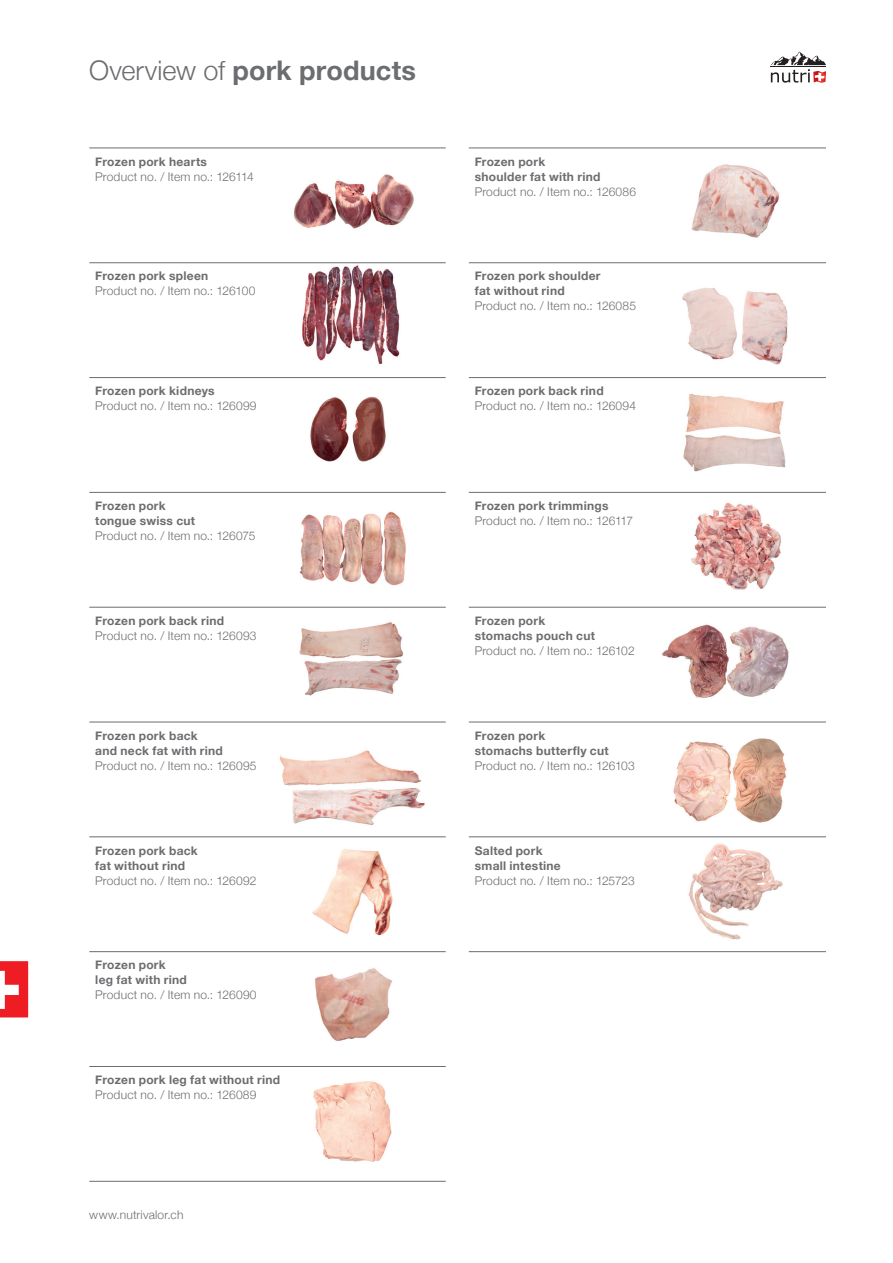
<style>
.page{position:relative;width:893px;height:1263px;background:#fff}
.page>*{position:absolute;margin:0;border:0;box-sizing:border-box;transform-origin:0 0}
.t1{font:700 27px "Helvetica Neue";letter-spacing:.005em;color:#6c6d70}
.t2{font:300 12px "Helvetica Neue";letter-spacing:.015em;color:#6c6d70}
.t3{font:700 12px/15px "Helvetica Neue";letter-spacing:.02em;color:#6c6d70}
.s1{font-weight:300}
</style>
<div class="page">
<img style="left:293px;top:174px;width:121px;height:55px">
<img style="left:312px;top:849px;width:81px;height:87px">
<img style="left:315px;top:968px;width:77px;height:74px">
<img style="left:313px;top:1081px;width:79px;height:81px">
<img style="left:691px;top:164px;width:89px;height:74px">
<img style="left:682px;top:288px;width:106px;height:77px">
<img style="left:683px;top:394px;width:103px;height:78px">
<img style="left:691px;top:503px;width:90px;height:87px">
<img style="left:299px;top:511px;width:107px;height:75px">
<img style="left:299px;top:622px;width:104px;height:74px">
<img style="left:279px;top:750px;width:146px;height:75px">
<img style="left:300px;top:263px;width:101px;height:102px">
<img style="left:310px;top:396px;width:76px;height:66px">
<img style="left:662px;top:624px;width:127px;height:74px">
<img style="left:673px;top:738px;width:114px;height:85px">
<img style="left:688px;top:843px;width:95px;height:97px">
<svg style="left:0;top:961px;width:28px;height:56px"></svg>
<svg style="left:771px;top:52px;width:55px;height:31px"></svg>
<hr style="left:89px;top:148px;width:357px;height:1px;background:#6c6d70">
<hr style="left:469px;top:148px;width:357px;height:1px;background:#6c6d70">
<hr style="left:89px;top:262px;width:357px;height:1px;background:#6c6d70">
<hr style="left:469px;top:262px;width:357px;height:1px;background:#6c6d70">
<hr style="left:89px;top:492px;width:357px;height:1px;background:#6c6d70">
<hr style="left:469px;top:492px;width:357px;height:1px;background:#6c6d70">
<hr style="left:89px;top:607px;width:357px;height:1px;background:#6c6d70">
<hr style="left:469px;top:607px;width:357px;height:1px;background:#6c6d70">
<hr style="left:89px;top:722px;width:357px;height:1px;background:#6c6d70">
<hr style="left:469px;top:722px;width:357px;height:1px;background:#6c6d70">
<hr style="left:89px;top:836px;width:357px;height:1px;background:#6c6d70">
<hr style="left:469px;top:836px;width:357px;height:1px;background:#6c6d70">
<hr style="left:469px;top:951px;width:357px;height:1px;background:#6c6d70">
<hr style="left:89px;top:377px;width:357px;height:1px;background:#6c6d70">
<hr style="left:89px;top:1181px;width:357px;height:1px;background:#6c6d70">
<hr style="left:469px;top:377px;width:357px;height:1px;background:#6c6d70">
<hr style="left:89px;top:951px;width:357px;height:1px;background:#6c6d70">
<hr style="left:89px;top:1066px;width:357px;height:1px;background:#6c6d70">
<h1 class="t1" style="left:89px;top:49px;width:328px"><span class="s1">Overview of</span> pork products</h1>
<p class="t3" style="left:95px;top:154px;width:113px">Frozen pork hearts</p>
<p class="t2" style="left:95px;top:167px;width:160px">Product no. / Item no.: 126114</p>
<p class="t3" style="left:95px;top:269px;width:115px">Frozen pork spleen</p>
<p class="t2" style="left:95px;top:281px;width:162px">Product no. / Item no.: 126100</p>
<p class="t3" style="left:95px;top:384px;width:121px">Frozen pork kidneys</p>
<p class="t2" style="left:95px;top:396px;width:163px">Product no. / Item no.: 126099</p>
<p class="t3" style="left:95px;top:499px;width:101px">Frozen pork tongue swiss cut</p>
<p class="t2" style="left:95px;top:526px;width:162px">Product no. / Item no.: 126075</p>
<p class="t3" style="left:95px;top:613px;width:130px">Frozen pork back rind</p>
<p class="t2" style="left:95px;top:626px;width:163px">Product no. / Item no.: 126093</p>
<p class="t3" style="left:95px;top:728px;width:129px">Frozen pork back<br>and neck fat with rind</p>
<p class="t2" style="left:95px;top:756px;width:163px">Product no. / Item no.: 126095</p>
<p class="t3" style="left:95px;top:843px;width:104px">Frozen pork back fat without rind</p>
<p class="t2" style="left:95px;top:870px;width:163px">Product no. / Item no.: 126092</p>
<p class="t3" style="left:95px;top:958px;width:93px">Frozen pork<br>leg fat with rind</p>
<p class="t2" style="left:95px;top:985px;width:163px">Product no. / Item no.: 126090</p>
<p class="t3" style="left:95px;top:1073px;width:186px">Frozen pork leg fat without rind</p>
<p class="t2" style="left:95px;top:1085px;width:163px">Product no. / Item no.: 126089</p>
<p class="t2" style="left:89px;top:1205px;width:96px">www.nutrivalor.ch</p>
<p class="t3" style="left:475px;top:154px;width:127px">Frozen pork<br>shoulder fat with rind</p>
<p class="t2" style="left:475px;top:182px;width:163px">Product no. / Item no.: 126086</p>
<p class="t3" style="left:475px;top:269px;width:127px">Frozen pork shoulder fat without rind</p>
<p class="t2" style="left:475px;top:296px;width:163px">Product no. / Item no.: 126085</p>
<p class="t3" style="left:475px;top:384px;width:130px">Frozen pork back rind</p>
<p class="t2" style="left:475px;top:396px;width:163px">Product no. / Item no.: 126094</p>
<p class="t3" style="left:475px;top:499px;width:135px">Frozen pork trimmings</p>
<p class="t2" style="left:475px;top:511px;width:160px">Product no. / Item no.: 126117</p>
<p class="t3" style="left:475px;top:613px;width:122px">Frozen pork stomachs pouch cut</p>
<p class="t2" style="left:475px;top:641px;width:161px">Product no. / Item no.: 126102</p>
<p class="t3" style="left:475px;top:728px;width:135px">Frozen pork<br>stomachs butterfly cut</p>
<p class="t2" style="left:475px;top:756px;width:161px">Product no. / Item no.: 126103</p>
<p class="t3" style="left:475px;top:843px;width:88px">Salted pork small intestine</p>
<p class="t2" style="left:475px;top:870px;width:161px">Product no. / Item no.: 125723</p>
</div>
